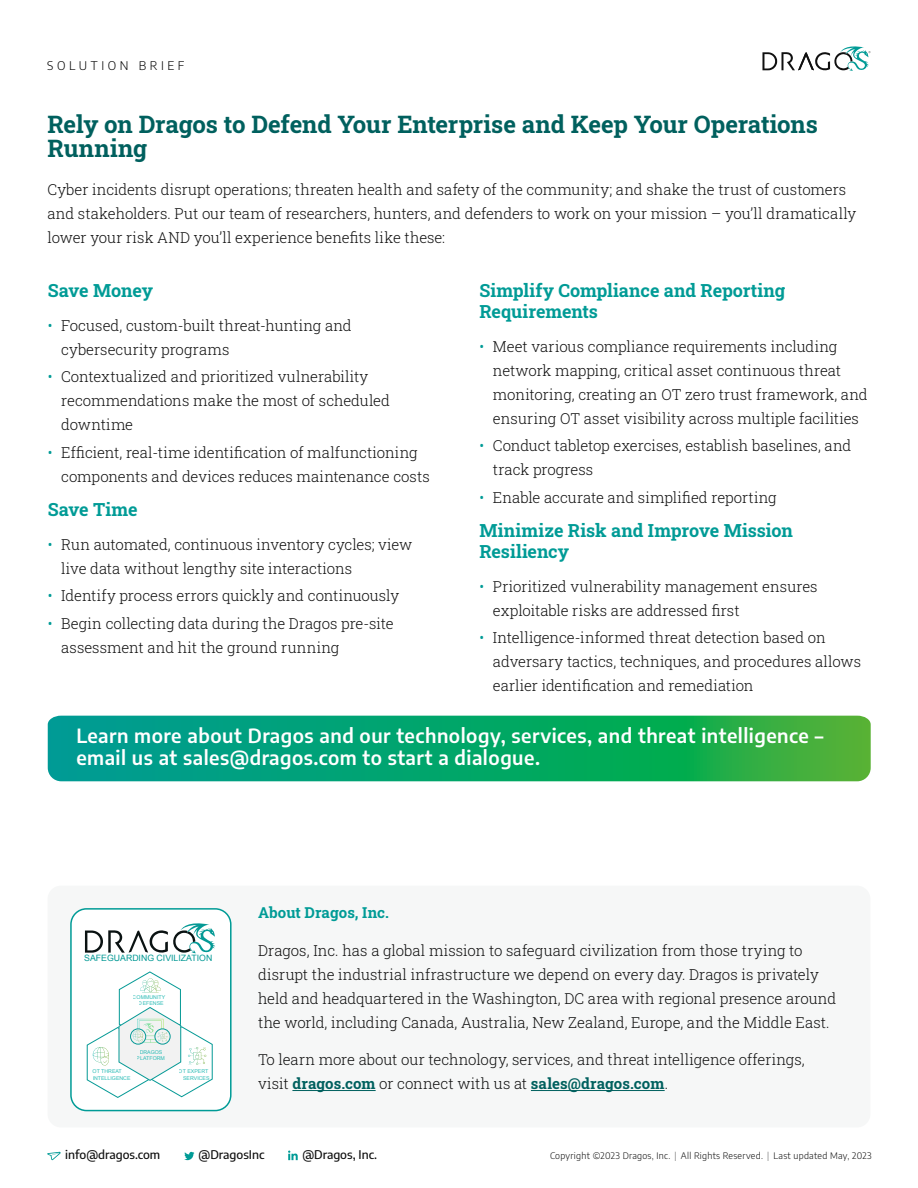
<style>
.page{position:relative;width:918px;height:1188px;background:#fff}
.page>*{position:absolute;margin:0;border:0;box-sizing:border-box;transform-origin:0 0}
.t1{font:700 24px/24px "Roboto Slab";letter-spacing:-.01em;color:#00605e}
.t2{font:600 19.2px/22.5px "Encode Sans";letter-spacing:.025em;color:#fff}
.t3{font:700 18px/21px "Roboto Slab";color:#009b96}
.t4{font:300 15px/24px "Roboto Slab";color:#101010}
.t5{font:700 15px "Roboto Slab";color:#009b96}
.t6{font:500 12px "Encode Sans";color:#101010}
.t7{font:300 12px "Encode Sans";letter-spacing:.3em;color:#000}
.t8{font:300 9px "Encode Sans";letter-spacing:.03em;color:#101010}
.t9{font:8.7px "Arial";color:#049995}
.t10{font:5.25px/6.3px "Arial";color:#2cbcb6;text-align:right}
.s1{color:#009b96}
.s2{font-weight:700;color:#00605e}
.s3{color:#666766}
</style>
<div class="page">
<svg style="left:762px;top:46px;width:109px;height:25px"></svg>
<div style="left:48px;top:886px;width:822px;height:242px;background:#f6f7f7;border-radius:14px"></div>
<div style="left:71px;top:909px;width:160px;height:202px;background:#fff;border-radius:16px"></div>
<svg style="left:87px;top:971px;width:126px;height:127px"></svg>
<svg style="left:85px;top:923px;width:130px;height:30px"></svg>
<div style="left:70px;top:908px;width:162px;height:203px;border:2px solid #009b96;border-radius:16px"></div>
<hr style="left:292px;top:1090px;width:84px;height:1px;background:#00605e">
<hr style="left:531px;top:1090px;width:134px;height:1px;background:#00605e">
<svg style="left:47px;top:1152px;width:14px;height:8px"></svg>
<svg style="left:184px;top:1152px;width:10px;height:8px"></svg>
<svg style="left:288px;top:1151px;width:10px;height:9px"></svg>
<svg style="left:48px;top:716px;width:823px;height:65px;background:#0ca667"></svg>
<p class="t7" style="left:47px;top:57px;width:139px">SOLUTION BRIEF</p>
<h1 class="t1" style="left:48px;top:112px;width:772px">Rely on Dragos to Defend Your Enterprise and Keep Your Operations<br>Running</h1>
<p class="t4" style="left:48px;top:177px;width:810px">Cyber incidents disrupt operations; threaten health and safety of the community; and shake the trust of customers and stakeholders. Put our team of researchers, hunters, and defenders to work on your mission – you’ll dramatically lower your risk AND you’ll experience benefits like these:</p>
<p class="t3" style="left:48px;top:280px;width:107px">Save Money</p>
<p class="t4" style="left:61px;top:313px;width:292px;text-indent:-14px"><span class="s1">•</span> Focused, custom-built threat-hunting and cybersecurity programs</p>
<p class="t4" style="left:61px;top:365px;width:330px;text-indent:-14px"><span class="s1">•</span> Contextualized and prioritized vulnerability recommendations make the most of scheduled downtime</p>
<p class="t4" style="left:61px;top:440px;width:370px;text-indent:-14px"><span class="s1">•</span> Efficient, real-time identification of malfunctioning components and devices reduces maintenance costs</p>
<p class="t3" style="left:48px;top:499px;width:91px">Save Time</p>
<p class="t4" style="left:61px;top:532px;width:353px;text-indent:-14px"><span class="s1">•</span> Run automated, continuous inventory cycles; view live data without lengthy site interactions</p>
<p class="t4" style="left:48px;top:584px;width:353px"><span class="s1">•</span> Identify process errors quickly and continuously</p>
<p class="t4" style="left:61px;top:611px;width:334px;text-indent:-14px"><span class="s1">•</span> Begin collecting data during the Dragos pre-site assessment and hit the ground running</p>
<p class="t3" style="left:479px;top:280px;width:307px">Simplify Compliance and Reporting<br>Requirements</p>
<p class="t4" style="left:493px;top:334px;width:376px;text-indent:-14px"><span class="s1">•</span> Meet various compliance requirements including network mapping, critical asset continuous threat monitoring, creating an OT zero trust framework, and ensuring OT asset visibility across multiple facilities</p>
<p class="t4" style="left:493px;top:434px;width:360px;text-indent:-14px"><span class="s1">•</span> Conduct tabletop exercises, establish baselines, and track progress</p>
<p class="t4" style="left:479px;top:485px;width:299px"><span class="s1">•</span> Enable accurate and simplified reporting</p>
<p class="t3" style="left:479px;top:520px;width:315px">Minimize Risk and Improve Mission<br>Resiliency</p>
<p class="t4" style="left:493px;top:574px;width:326px;text-indent:-14px"><span class="s1">•</span> Prioritized vulnerability management ensures exploitable risks are addressed first</p>
<p class="t4" style="left:493px;top:626px;width:370px;text-indent:-14px"><span class="s1">•</span> Intelligence-informed threat detection based on adversary tactics, techniques, and procedures allows earlier identification and remediation</p>
<p class="t2" style="left:76px;top:723px;width:748px">Learn more about Dragos and our technology, services, and threat intelligence – email us at sales@dragos.com to start a dialogue.</p>
<p class="t9" style="left:84px;top:952px;width:130px">SAFEGUARDING CIVILIZATION</p>
<p class="t10" style="left:133px;top:994px;width:34px">COMMUNITY<br>DEFENSE</p>
<p class="t10" style="left:137px;top:1049px;width:30px;text-align:center">DRAGOS<br>PLATFORM</p>
<p class="t10" style="left:93px;top:1068px;width:39px;text-align:left">OT THREAT<br>INTELLIGENCE</p>
<p class="t10" style="left:179px;top:1068px;width:32px">OT EXPERT<br>SERVICES</p>
<p class="t5" style="left:258px;top:903px;width:132px">About Dragos, Inc.</p>
<p class="t4" style="left:258px;top:938px;width:580px">Dragos, Inc. has a global mission to safeguard civilization from those trying to disrupt the industrial infrastructure we depend on every day. Dragos is privately held and headquartered in the Washington, DC area with regional presence around the world, including Canada, Australia, New Zealand, Europe, and the Middle East.</p>
<p class="t4" style="left:258px;top:1048px;width:548px">To learn more about our technology, services, and threat intelligence offerings, visit <span class="s2">dragos.com</span> or connect with us at <span class="s2">sales@dragos.com</span>.</p>
<p class="t6" style="left:65px;top:1146px;width:97px">info@dragos.com</p>
<p class="t6" style="left:199px;top:1146px;width:67px">@DragosInc</p>
<p class="t6" style="left:302px;top:1146px;width:76px">@Dragos, Inc.</p>
<p class="t8" style="left:550px;top:1150px;width:323px">Copyright ©2023 Dragos, Inc. <span class="s3">|</span> All Rights Reserved. <span class="s3">|</span> Last updated May, 2023</p>
</div>
